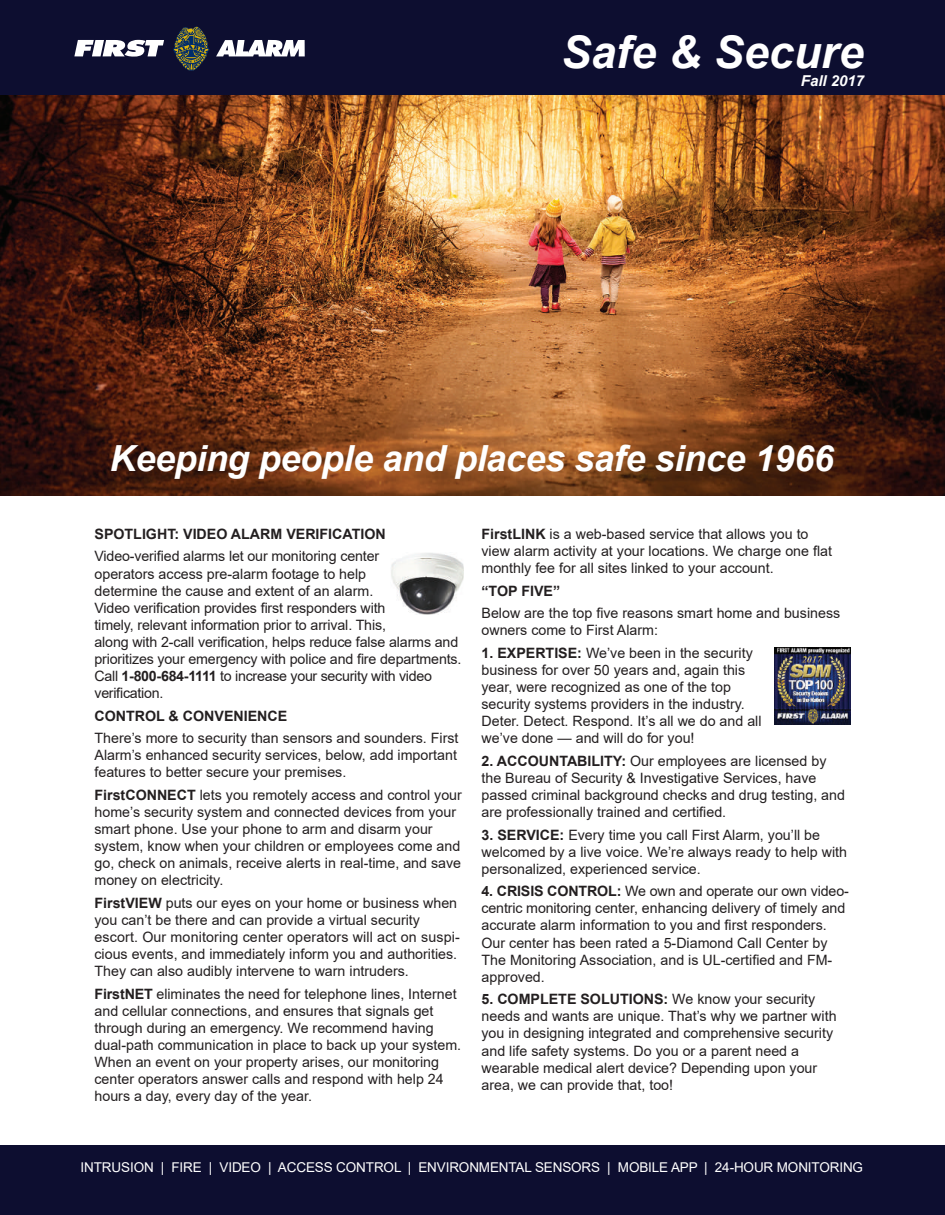
<style>
.page{position:relative;width:945px;height:1215px;background:#fff}
.page>*{position:absolute;margin:0;border:0;box-sizing:border-box;transform-origin:0 0}
.t1{font:italic 700 45px "Arial";color:#fff}
.t2{font:italic 700 36px "Arial";letter-spacing:-.01em;color:#fff}
.t3{font:italic 700 15px "Arial";color:#fff}
.t4{font:14.25px/17.1px "Arial";color:#231f20}
.t5{font:700 14.25px "Arial";color:#231f20}
.t6{font:13.5px "Arial";letter-spacing:-.01em;color:#fff}
.s1{font-weight:700}
</style>
<div class="page">
<img style="left:0;top:95px;width:945px;height:401px">
<div style="left:0;top:1145px;width:945px;height:70px;background:#0d0e30"></div>
<div style="left:0;top:0;width:945px;height:95px;background:#0d0e30"></div>
<svg style="left:74px;top:40px;width:90px;height:17px"></svg>
<svg style="left:216px;top:40px;width:89px;height:16px"></svg>
<svg style="left:173px;top:26px;width:37px;height:45px"></svg>
<img style="left:774px;top:648px;width:76px;height:76px">
<img style="left:391px;top:553px;width:72px;height:62px">
<h1 class="t1" style="left:561px;top:22px;width:304px">Safe &amp; Secure</h1>
<p class="t3" style="left:801px;top:71px;width:65px">Fall 2017</p>
<h2 class="t2" style="left:110px;top:435px;width:725px">Keeping people and places safe since 1966</h2>
<p class="t5" style="left:94px;top:524px;width:293px">SPOTLIGHT: VIDEO ALARM VERIFICATION</p>
<p class="t4" style="left:94px;top:548px;width:369px">Video-verified alarms let our monitoring center<br>operators access pre-alarm footage to help<br>determine the cause and extent of an alarm.<br>Video verification provides first responders with<br>timely, relevant information prior to arrival. This,<br>along with 2-call verification, helps reduce false alarms and prioritizes your emergency with police and fire departments.<br>Call <span class="s1">1-800-684-1111</span> to increase your security with video verification.</p>
<p class="t5" style="left:94px;top:706px;width:194px">CONTROL &amp; CONVENIENCE</p>
<p class="t4" style="left:94px;top:730px;width:366px;text-align:justify">There’s more to security than sensors and sounders. First Alarm’s enhanced security services, below, add important features to better secure your premises.</p>
<p class="t4" style="left:94px;top:786px;width:369px"><span class="s1">FirstCONNECT</span> lets you remotely access and control your home’s security system and connected devices from your smart phone. Use your phone to arm and disarm your system, know when your children or employees come and go, check on animals, receive alerts in real-time, and save money on electricity.</p>
<p class="t4" style="left:94px;top:894px;width:367px"><span class="s1">FirstVIEW</span> puts our eyes on your home or business when you can’t be there and can provide a virtual security escort. Our monitoring center operators will act on suspi&shy;cious events, and immediately inform you and authorities.<br>They can also audibly intervene to warn intruders.</p>
<p class="t4" style="left:94px;top:985px;width:368px"><span class="s1">FirstNET</span> eliminates the need for telephone lines, Internet and cellular connections, and ensures that signals get through during an emergency. We recommend having dual-path communication in place to back up your system.<br>When an event on your property arises, our monitoring center operators answer calls and respond with help 24 hours a day, every day of the year.</p>
<p class="t4" style="left:482px;top:525px;width:352px"><span class="s1">FirstLINK</span> is a web-based service that allows you to view alarm activity at your locations. We charge one flat monthly fee for all sites linked to your account.</p>
<p class="t5" style="left:482px;top:581px;width:80px">“TOP FIVE”</p>
<p class="t4" style="left:482px;top:605px;width:360px">Below are the top five reasons smart home and business owners come to First Alarm:</p>
<p class="t4" style="left:482px;top:644px;width:282px"><span class="s1">1. EXPERTISE:</span> We’ve been in the security business for over 50 years and, again this year, were recognized as one of the top security systems providers in the industry.<br>Deter. Detect. Respond. It’s all we do and all we’ve done — and will do for you!</p>
<p class="t4" style="left:482px;top:752px;width:365px"><span class="s1">2. ACCOUNTABILITY:</span> Our employees are licensed by the Bureau of Security &amp; Investigative Services, have passed criminal background checks and drug testing, and are professionally trained and certified.</p>
<p class="t4" style="left:482px;top:826px;width:367px"><span class="s1">3. SERVICE:</span> Every time you call First Alarm, you’ll be welcomed by a live voice. We’re always ready to help with personalized, experienced service.</p>
<p class="t4" style="left:482px;top:883px;width:369px"><span class="s1">4. CRISIS CONTROL:</span> We own and operate our own video&shy;centric monitoring center, enhancing delivery of timely and accurate alarm information to you and first responders.<br>Our center has been rated a 5-Diamond Call Center by The Monitoring Association, and is UL-certified and FM&shy;approved.</p>
<p class="t4" style="left:482px;top:991px;width:357px"><span class="s1">5. COMPLETE SOLUTIONS:</span> We know your security needs and wants are unique. That’s why we partner with you in designing integrated and comprehensive security and life safety systems. Do you or a parent need a wearable medical alert device? Depending upon your area, we can provide that, too!</p>
<p class="t6" style="left:81px;top:1158px;width:784px">INTRUSION | FIRE | VIDEO | ACCESS CONTROL | ENVIRONMENTAL SENSORS | MOBILE APP | 24-HOUR MONITORING</p>
</div>
